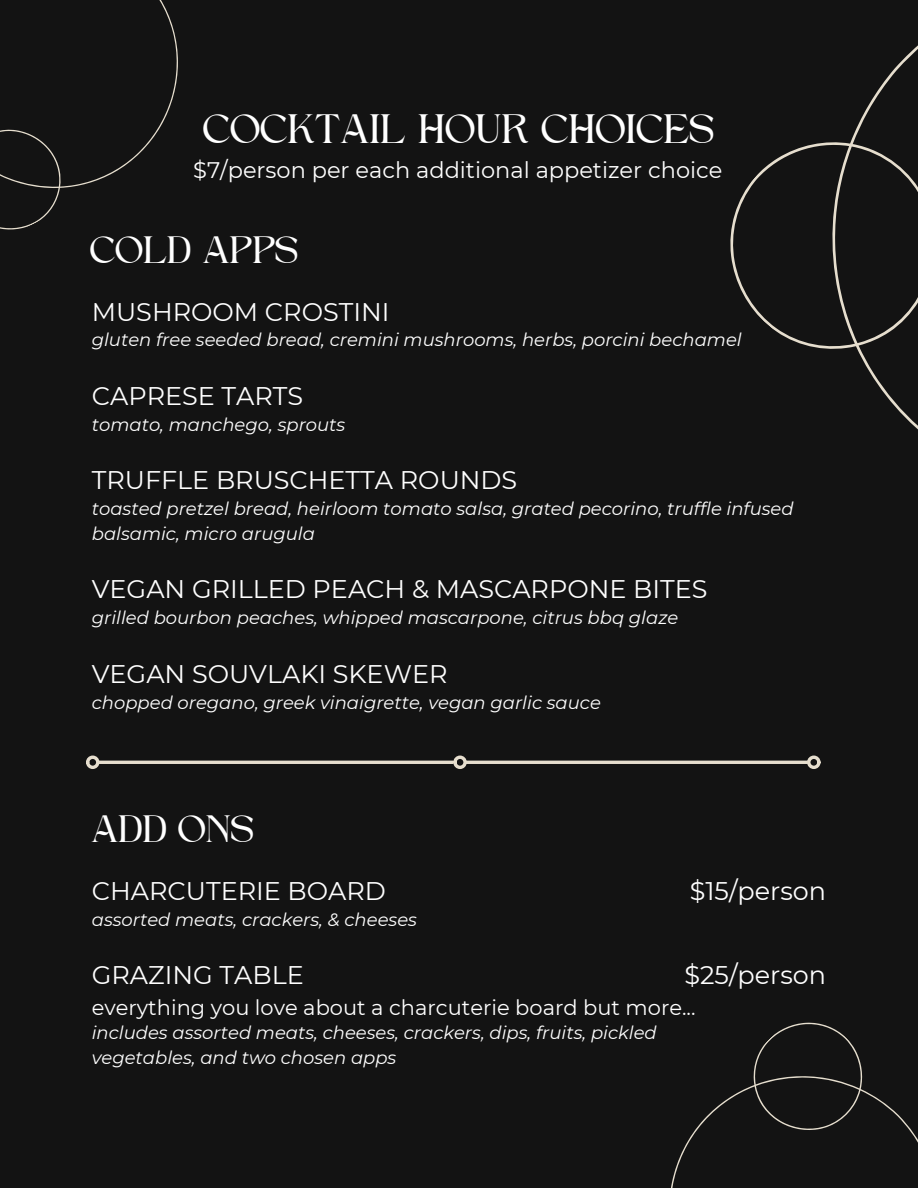
<style>
.page{position:relative;width:918px;height:1188px;background:#131313}
.page>*{position:absolute;margin:0;border:0;box-sizing:border-box;transform-origin:0 0}
.t1{font:42px "Higuen";color:#fff}
.t2{font:39px "Higuen";color:#fff}
.t3{font:25.5px "Montserrat";color:#fff}
.t4{font:22.5px "Montserrat";color:#fff}
.t5{font:21px "Montserrat";color:#fff}
.t6{font:italic 18px/24.8px "Montserrat";color:#fff}
</style>
<div class="page">
<svg style="left:730px;top:45px;width:188px;height:385px"></svg>
<svg style="left:671px;top:1022px;width:247px;height:166px"></svg>
<svg style="left:0;top:0;width:178px;height:230px"></svg>
<hr style="left:99px;top:761px;width:354px;height:3px;background:#e6dece">
<div style="left:86px;top:756px;width:13px;height:13px;border:3px solid #e6dece;border-radius:50%"></div>
<hr style="left:466px;top:761px;width:342px;height:3px;background:#e6dece">
<div style="left:453px;top:756px;width:14px;height:13px;border:3px solid #e6dece;border-radius:50%"></div>
<div style="left:807px;top:756px;width:14px;height:13px;border:3px solid #e6dece;border-radius:50%"></div>
<p class="t1" style="left:203px;top:111px;width:513px">COCKTAIL HOUR CHOICES</p>
<h2 class="t4" style="left:193px;top:156px;width:531px">$7/person per each additional appetizer choice</h2>
<h1 class="t2" style="left:91px;top:234px;width:209px">COLD APPS</h1>
<p class="t3" style="left:92px;top:296px;width:299px">MUSHROOM CROSTINI</p>
<p class="t6" style="left:92px;top:328px;width:651px">gluten free seeded bread, cremini mushrooms, herbs, porcini bechamel</p>
<h1 class="t3" style="left:92px;top:380px;width:213px">CAPRESE TARTS</h1>
<h3 class="t6" style="left:92px;top:412px;width:255px">tomato, manchego, sprouts</h3>
<h1 class="t3" style="left:92px;top:465px;width:427px">TRUFFLE BRUSCHETTA ROUNDS</h1>
<p class="t6" style="left:92px;top:496px;width:703px">toasted pretzel bread, heirloom tomato salsa, grated pecorino, truffle infused balsamic, micro arugula</p>
<p class="t3" style="left:92px;top:574px;width:617px">VEGAN GRILLED PEACH &amp; MASCARPONE BITES</p>
<p class="t6" style="left:92px;top:606px;width:588px">grilled bourbon peaches, whipped mascarpone, citrus bbq glaze</p>
<p class="t3" style="left:92px;top:658px;width:357px">VEGAN SOUVLAKI SKEWER</p>
<p class="t6" style="left:92px;top:690px;width:511px">chopped oregano, greek vinaigrette, vegan garlic sauce</p>
<p class="t2" style="left:92px;top:813px;width:164px">ADD ONS</p>
<p class="t3" style="left:92px;top:875px;width:296px">CHARCUTERIE BOARD</p>
<p class="t6" style="left:92px;top:907px;width:327px">assorted meats, crackers, &amp; cheeses</p>
<p class="t3" style="left:690px;top:875px;width:138px">$15/person</p>
<p class="t3" style="left:684px;top:960px;width:143px">$25/person</p>
<p class="t3" style="left:92px;top:960px;width:213px">GRAZING TABLE</p>
<p class="t5" style="left:92px;top:994px;width:605px">everything you love about a charcuterie board but more...</p>
<p class="t6" style="left:92px;top:1021px;width:566px">includes assorted meats, cheeses, crackers, dips, fruits, pickled vegetables, and two chosen apps</p>
</div>
